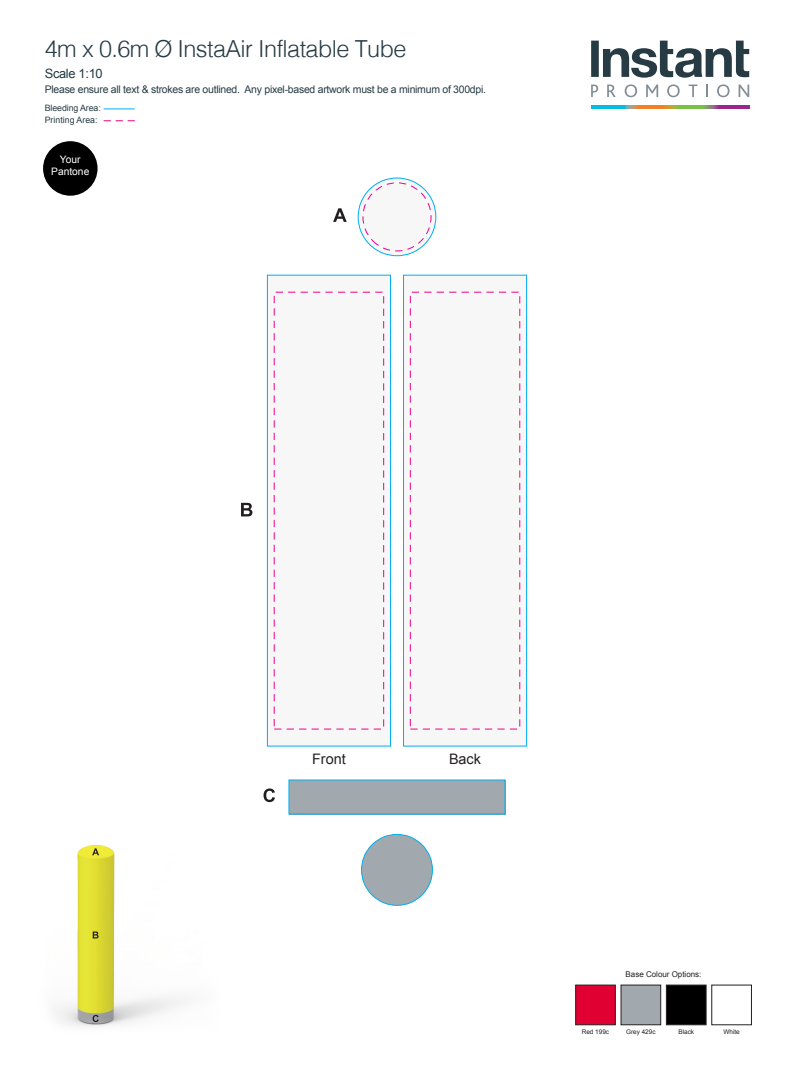
<style>
.page{position:relative;width:794px;height:1078px;background:#fff}
.page>*{position:absolute;margin:0;border:0;box-sizing:border-box;transform-origin:0 0}
.t1{font:300 23.44px "Helvetica";letter-spacing:-.025em;color:#273b44}
.t2{font:14.4px "Arial";color:#231f20}
.t3{font:12.88px "Arial";letter-spacing:-.025em;color:#273b44}
.t4{font:10.48px "Arial";letter-spacing:-.025em;color:#273b44}
.t5{font:10.24px/12.3px "Arial";color:#fff;text-align:center}
.t6{font:8.8px/12px "Arial";letter-spacing:-.005em;color:#273b44}
.t7{font:8px "Arial";color:#231f20}
.t8{font:6.4px "Arial";color:#231f20}
.s1{font-family:"Helvetica Neue"}
</style>
<div class="page">
<div style="left:289px;top:779px;width:216px;height:34px;background:#a1a8ae"></div>
<div style="left:403px;top:275px;width:123px;height:471px;background:#f7f7f8"></div>
<div style="left:267px;top:275px;width:123px;height:471px;background:#f7f7f8"></div>
<div style="left:575px;top:984px;width:40px;height:40px;background:#e00031"></div>
<div style="left:621px;top:984px;width:40px;height:40px;background:#a1a8ae"></div>
<div style="left:666px;top:984px;width:40px;height:40px;background:#000001;border:1px solid #231f20"></div>
<img style="left:56px;top:844px;width:130px;height:183px">
<svg style="left:93px;top:1014px;width:6px;height:7px"></svg>
<svg style="left:93px;top:931px;width:6px;height:7px"></svg>
<svg style="left:92px;top:848px;width:7px;height:7px"></svg>
<svg style="left:263px;top:788px;width:12px;height:13px"></svg>
<svg style="left:241px;top:502px;width:11px;height:14px"></svg>
<svg style="left:333px;top:208px;width:14px;height:14px"></svg>
<svg style="left:361px;top:833px;width:72px;height:72px"></svg>
<div style="left:403px;top:275px;width:124px;height:471px;border:1px solid #00aeef"></div>
<div style="left:267px;top:275px;width:124px;height:471px;border:1px solid #00aeef"></div>
<svg style="left:358px;top:177px;width:78px;height:79px"></svg>
<svg style="left:591px;top:106px;width:158px;height:2px"></svg>
<svg style="left:591px;top:84px;width:7px;height:13px"></svg>
<svg style="left:607px;top:84px;width:8px;height:13px"></svg>
<svg style="left:624px;top:84px;width:13px;height:13px"></svg>
<svg style="left:646px;top:84px;width:12px;height:13px"></svg>
<svg style="left:667px;top:84px;width:12px;height:13px"></svg>
<svg style="left:688px;top:84px;width:9px;height:13px"></svg>
<svg style="left:706px;top:84px;width:2px;height:13px"></svg>
<svg style="left:717px;top:84px;width:12px;height:13px"></svg>
<svg style="left:738px;top:84px;width:11px;height:13px"></svg>
<svg style="left:591px;top:41px;width:158px;height:37px"></svg>
<svg style="left:104px;top:120px;width:31px;height:1px"></svg>
<hr style="left:104px;top:108px;width:31px;height:1px;background:#00aeef">
<div style="left:43px;top:141px;width:55px;height:55px;background:#000001;border-radius:50%"></div>
<h1 class="t1" style="left:45px;top:28px;width:363px">4m x 0.6m <span class="s1">Ø</span> InstaAir Inflatable Tube</h1>
<p class="t3" style="left:45px;top:65px;width:59px">Scale 1:10</p>
<p class="t4" style="left:45px;top:83px;width:443px">Please ensure all text &amp; strokes are outlined. Any pixel-based artwork must be a minimum of 300dpi.</p>
<p class="t6" style="left:45px;top:102px;width:58px">Bleeding Area:<br>Printing Area:</p>
<p class="t5" style="left:51px;top:153px;width:40px">Your<br>Pantone</p>
<h2 class="t2" style="left:312px;top:749px;width:35px">Front</h2>
<h2 class="t2" style="left:449px;top:749px;width:34px">Back</h2>
<p class="t7" style="left:625px;top:968px;width:77px">Base Colour Options:</p>
<p class="t8" style="left:582px;top:1027px;width:29px">Red 199c</p>
<p class="t8" style="left:626px;top:1027px;width:31px">Grey 429c</p>
<p class="t8" style="left:678px;top:1027px;width:17px">Black</p>
<p class="t8" style="left:723px;top:1027px;width:18px">White</p>
</div>
